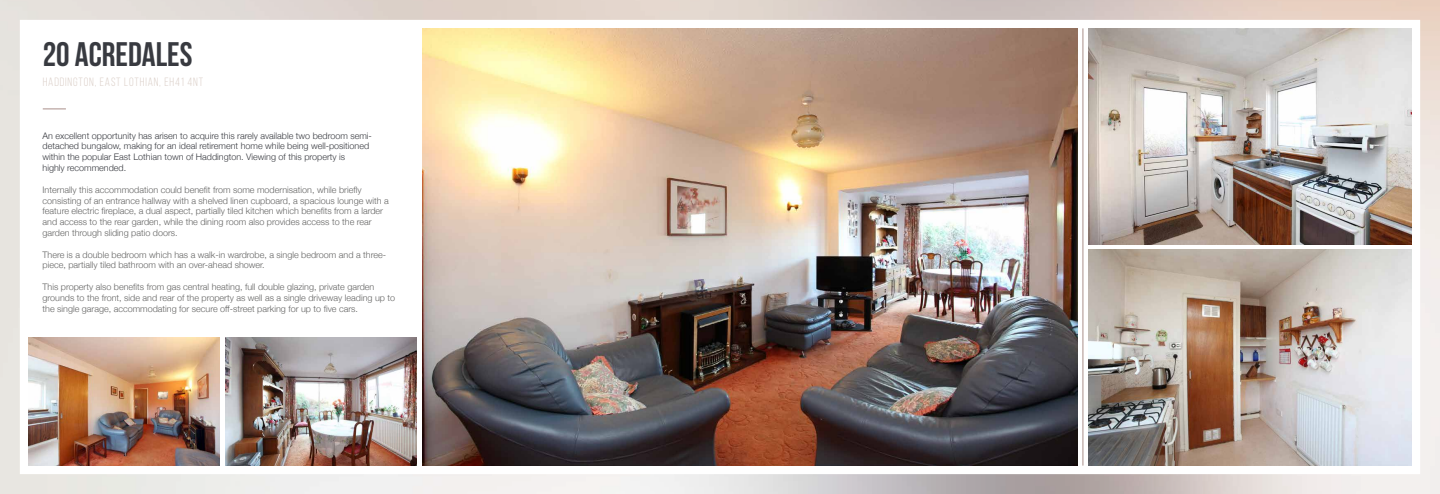
<style>
.page{position:relative;width:1440px;height:494px;background:#fff}
.page>*{position:absolute;margin:0;border:0;box-sizing:border-box;transform-origin:0 0}
.t1{font:700 34px "Bebas Neue";color:#383a40}
.t2{font:12px "Bebas Neue";letter-spacing:.07em;color:#dbcfc8}
.t3{font:300 9px/10.8px "Helvetica Neue";color:#646463}
.t4{font:300 9px/10.8px "Helvetica Neue";color:#383a40}
</style>
<div class="page">
<img style="left:0;top:0;width:1440px;height:493px">
<svg style="left:43px;top:108px;width:23px;height:1px"></svg>
<img style="left:423px;top:28px;width:654px;height:437px">
<img style="left:28px;top:337px;width:192px;height:128px">
<img style="left:226px;top:337px;width:191px;height:128px">
<img style="left:1089px;top:28px;width:323px;height:216px">
<img style="left:1089px;top:249px;width:323px;height:216px">
<hr style="left:1083px;top:28px;width:1px;height:437px;background:#a98f8a">
<h1 class="t1" style="left:43px;top:35px;width:151px">20 ACREDALES</h1>
<h2 class="t2" style="left:43px;top:75px;width:162px">HADDINGTON, EAST LOTHIAN, EH41 4NT</h2>
<p class="t4" style="left:43px;top:129px;width:331px">An excellent opportunity has arisen to acquire this rarely available two bedroom semi&shy;detached bungalow, making for an ideal retirement home while being well-positioned within the popular East Lothian town of Haddington. Viewing of this property is<br>highly recommended.</p>
<p class="t3" style="left:43px;top:183px;width:348px">Internally this accommodation could benefit from some modernisation, while briefly consisting of an entrance hallway with a shelved linen cupboard, a spacious lounge with a feature electric fireplace, a dual aspect, partially tiled kitchen which benefits from a larder and access to the rear garden, while the dining room also provides access to the rear garden through sliding patio doors.</p>
<p class="t3" style="left:43px;top:248px;width:345px">There is a double bedroom which has a walk-in wardrobe, a single bedroom and a three&shy;piece, partially tiled bathroom with an over-ahead shower.</p>
<p class="t3" style="left:43px;top:280px;width:354px">This property also benefits from gas central heating, full double glazing, private garden grounds to the front, side and rear of the property as well as a single driveway leading up to the single garage, accommodating for secure off-street parking for up to five cars.</p>
</div>
